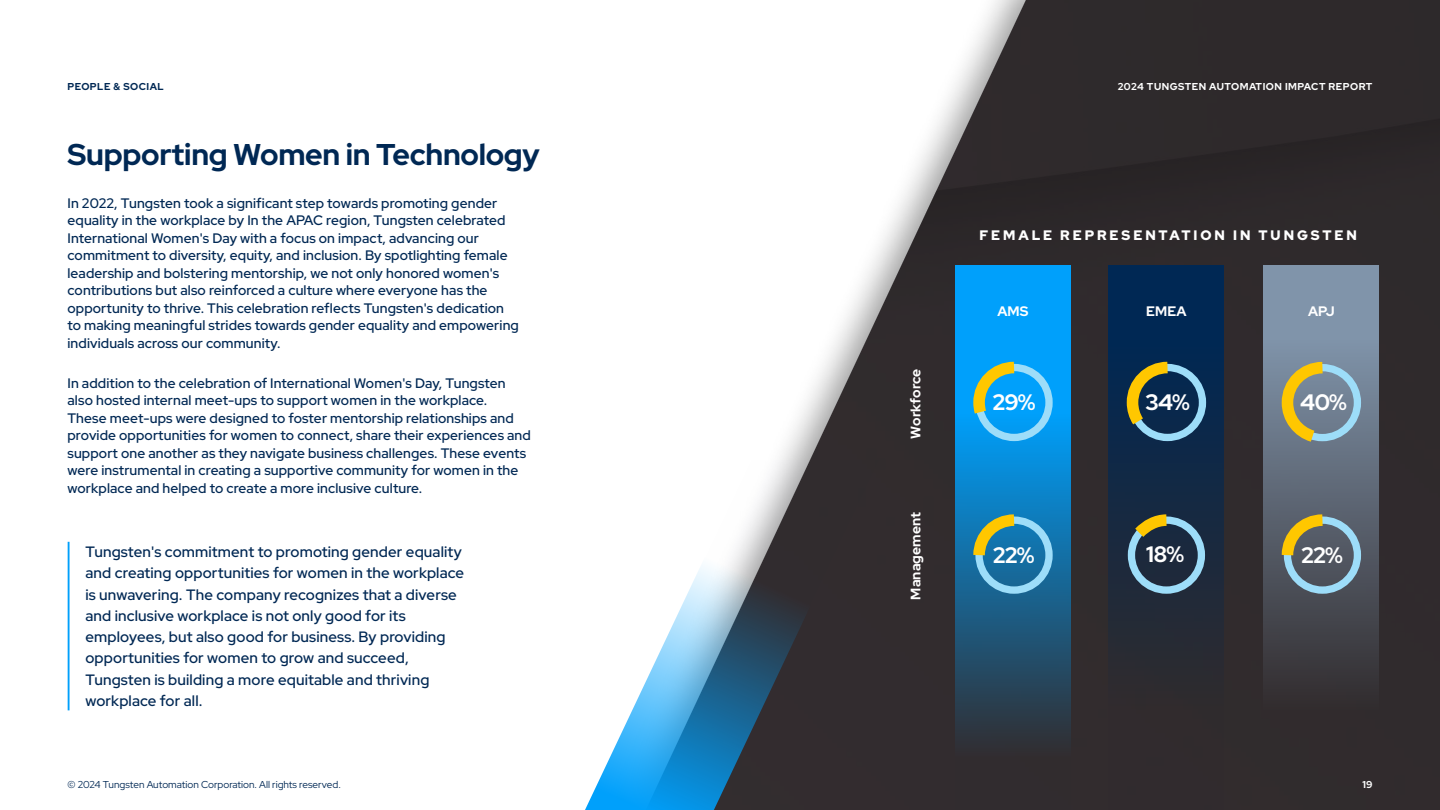
<style>
.page{position:relative;width:1440px;height:810px;background:#fff}
.page>*{position:absolute;margin:0;border:0;box-sizing:border-box;transform-origin:0 0}
.t1{font:700 30px "Red Hat Display";letter-spacing:-.01em;color:#002854}
.t2{font:700 22.38px "Red Hat Display";letter-spacing:-.03em;color:#fff}
.t3{font:500 15px/21.2px "Red Hat Display";letter-spacing:.01em;color:#002854}
.t4{font:500 13.75px/17.5px "Red Hat Display";letter-spacing:.01em;color:#002854}
.t5{font:900 13.75px "Red Hat Display";letter-spacing:.21em;color:#fff}
.t6{font:700 13.75px "Red Hat Display";letter-spacing:.01em;color:#fff}
.t7{font:10px "Red Hat Display";color:#002854}
.t8{font:700 10px "Red Hat Display";letter-spacing:.05em;color:#fff}
.t9{font:700 10px "Red Hat Display";letter-spacing:.05em;color:#002854}
</style>
<div class="page">
<img style="left:781px;top:0;width:659px;height:810px">
<svg style="left:955px;top:265px;width:116px;height:545px;background:#186d9f"></svg>
<div style="left:1109px;top:265px;width:115px;height:545px;background:linear-gradient(to bottom,#002e5e,#392d29)"></div>
<svg style="left:1264px;top:265px;width:115px;height:545px;background:#545a65"></svg>
<hr style="left:68px;top:542px;width:2px;height:168px;background:#00a0fb">
<svg style="left:585px;top:459px;width:295px;height:351px"></svg>
<div style="left:1284px;top:364px;width:77px;height:77px;border:7px solid #9dddf9;border-radius:50%"></div>
<svg style="left:1276px;top:356px;width:58px;height:95px;background:#919379"></svg>
<div style="left:975px;top:517px;width:78px;height:77px;border:7px solid #9dddf9;border-radius:50%"></div>
<svg style="left:968px;top:509px;width:58px;height:58px;background:#458a92"></svg>
<div style="left:1284px;top:517px;width:77px;height:77px;border:7px solid #9dddf9;border-radius:50%"></div>
<svg style="left:1276px;top:509px;width:58px;height:58px;background:#78765a"></svg>
<div style="left:1129px;top:364px;width:77px;height:77px;border:7px solid #9dddf9;border-radius:50%"></div>
<svg style="left:1121px;top:356px;width:58px;height:81px;background:#3f524b"></svg>
<div style="left:1128px;top:517px;width:77px;height:77px;border:7px solid #9dddf9;border-radius:50%"></div>
<svg style="left:1123px;top:509px;width:55px;height:40px;background:#4a5447"></svg>
<div style="left:975px;top:364px;width:78px;height:77px;border:7px solid #9dddf9;border-radius:50%"></div>
<svg style="left:968px;top:356px;width:58px;height:70px;background:#37a9cb"></svg>
<p class="t9" style="left:68px;top:80px;width:98px">PEOPLE &amp; SOCIAL</p>
<h1 class="t1" style="left:68px;top:135px;width:474px">Supporting Women in Technology</h1>
<p class="t4" style="left:68px;top:194px;width:453px">In 2022, Tungsten took a significant step towards promoting gender equality in the workplace by In the APAC region, Tungsten celebrated International Women's Day with a focus on impact, advancing our commitment to diversity, equity, and inclusion. By spotlighting female leadership and bolstering mentorship, we not only honored women's contributions but also reinforced a culture where everyone has the opportunity to thrive. This celebration reflects Tungsten's dedication to making meaningful strides towards gender equality and empowering individuals across our community.</p>
<p class="t4" style="left:68px;top:374px;width:465px">In addition to the celebration of International Women's Day, Tungsten also hosted internal meet-ups to support women in the workplace.<br>These meet-ups were designed to foster mentorship relationships and provide opportunities for women to connect, share their experiences and support one another as they navigate business challenges. These events were instrumental in creating a supportive community for women in the workplace and helped to create a more inclusive culture.</p>
<p class="t3" style="left:85px;top:541px;width:380px">Tungsten's commitment to promoting gender equality and creating opportunities for women in the workplace is unwavering. The company recognizes that a diverse and inclusive workplace is not only good for its employees, but also good for business. By providing opportunities for women to grow and succeed, Tungsten is building a more equitable and thriving workplace for all.</p>
<p class="t7" style="left:68px;top:777px;width:275px">© 2024 Tungsten Automation Corporation. All rights reserved.</p>
<p class="t6" style="left:907px;top:439px;width:71px;rotate:-90deg">Workforce</p>
<p class="t6" style="left:907px;top:600px;width:89px;rotate:-90deg">Management</p>
<p class="t8" style="left:1118px;top:80px;width:256px">2024 TUNGSTEN AUTOMATION IMPACT REPORT</p>
<p class="t5" style="left:980px;top:226px;width:379px">FEMALE REPRESENTATION IN TUNGSTEN</p>
<p class="t6" style="left:997px;top:302px;width:33px">AMS</p>
<p class="t6" style="left:1146px;top:302px;width:42px">EMEA</p>
<p class="t6" style="left:1308px;top:302px;width:28px">APJ</p>
<h2 class="t2" style="left:992px;top:388px;width:45px">29%</h2>
<h2 class="t2" style="left:1145px;top:388px;width:46px">34%</h2>
<h2 class="t2" style="left:1300px;top:388px;width:48px">40%</h2>
<h2 class="t2" style="left:1146px;top:539px;width:40px">18%</h2>
<h2 class="t2" style="left:993px;top:540px;width:43px">22%</h2>
<h2 class="t2" style="left:1301px;top:540px;width:43px">22%</h2>
<p class="t8" style="left:1363px;top:777px;width:11px">19</p>
</div>
